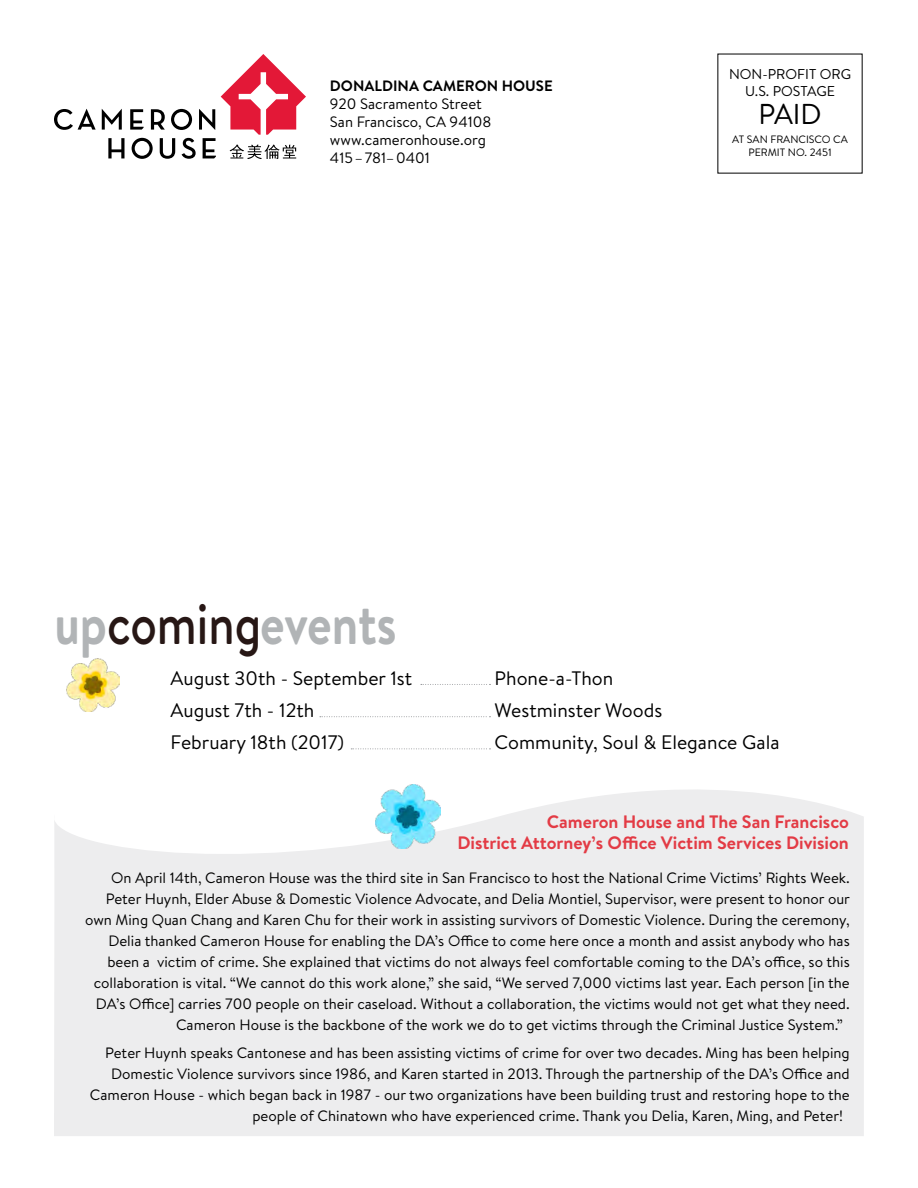
<style>
.page{position:relative;width:918px;height:1188px;background:#fff}
.page>*{position:absolute;margin:0;border:0;box-sizing:border-box;transform-origin:0 0}
.t1{font:700 57.6px "Brandon Text";color:#b1b4b6;scale:.83 1}
.t2{font:28.65px "Brandon Text";color:#000}
.t3{font:19.5px "Brandon Text";color:#000}
.t4{font:700 18px/21px "Brandon Text";color:#e33b45;text-align:right}
.t5{font:15px/18px "Brandon Text";color:#000}
.t6{font:700 15px "Brandon Text";color:#000}
.t7{font:14.25px/17.1px "Brandon Text";color:#000;text-align:center}
.t8{font:10.65px/12.8px "Brandon Text";color:#000;text-align:center}
.s1{font-weight:500;color:#271715}
</style>
<div class="page">
<svg style="left:54px;top:789px;width:810px;height:347px;fill:#ededee"></svg>
<svg style="left:54px;top:109px;width:42px;height:21px"></svg>
<svg style="left:102px;top:54px;width:204px;height:105px"></svg>
<svg style="left:421px;top:684px;width:69px;height:1px"></svg>
<svg style="left:320px;top:716px;width:170px;height:1px"></svg>
<svg style="left:351px;top:748px;width:139px;height:1px"></svg>
<img style="left:67px;top:659px;width:53px;height:53px">
<img style="left:376px;top:784px;width:65px;height:65px">
<p class="t6" style="left:330px;top:76px;width:224px">DONALDINA CAMERON HOUSE</p>
<p class="t5" style="left:330px;top:95px;width:163px">920 Sacramento Street<br>San Francisco, CA 94108 www.cameronhouse.org<br>415–781–0401</p>
<p class="t7" style="left:729px;top:65px;width:124px">NON-PROFIT ORG<br>U.S. POSTAGE</p>
<h2 class="t2" style="left:758px;top:94px;width:65px">PAID</h2>
<p class="t8" style="left:732px;top:132px;width:117px">AT SAN FRANCISCO CA<br>PERMIT NO. 2451</p>
<h1 class="t1" style="left:54px;top:584px;width:414px">up<span class="s1">coming</span>events</h1>
<h3 class="t3" style="left:171px;top:665px;width:243px">August 30th - September 1st</h3>
<h3 class="t3" style="left:495px;top:665px;width:120px">Phone-a-Thon</h3>
<h3 class="t3" style="left:171px;top:697px;width:145px">August 7th - 12th</h3>
<h3 class="t3" style="left:495px;top:697px;width:169px">Westminster Woods</h3>
<h3 class="t3" style="left:171px;top:729px;width:175px">February 18th (2017)</h3>
<h3 class="t3" style="left:495px;top:729px;width:286px">Community, Soul &amp; Elegance Gala</h3>
<p class="t4" style="left:457px;top:811px;width:393px">Cameron House and The San Francisco<br>District Attorney’s Office Victim Services Division</p>
<p class="t5" style="left:111px;top:868px;width:740px">On April 14th, Cameron House was the third site in San Francisco to host the National Crime Victims’ Rights Week.</p>
<p class="t5" style="left:106px;top:889px;width:746px">Peter Huynh, Elder Abuse &amp; Domestic Violence Advocate, and Delia Montiel, Supervisor, were present to honor our</p>
<p class="t5" style="left:85px;top:910px;width:766px">own Ming Quan Chang and Karen Chu for their work in assisting survivors of Domestic Violence. During the ceremony,</p>
<p class="t5" style="left:108px;top:931px;width:743px">Delia thanked Cameron House for enabling the DA’s Office to come here once a month and assist anybody who has</p>
<p class="t5" style="left:107px;top:952px;width:744px">been a victim of crime. She explained that victims do not always feel comfortable coming to the DA’s office, so this</p>
<p class="t5" style="left:94px;top:973px;width:757px">collaboration is vital. “We cannot do this work alone,” she said, “We served 7,000 victims last year. Each person [in the</p>
<p class="t5" style="left:96px;top:994px;width:756px">DA’s Office] carries 700 people on their caseload. Without a collaboration, the victims would not get what they need.</p>
<p class="t5" style="left:176px;top:1015px;width:668px">Cameron House is the backbone of the work we do to get victims through the Criminal Justice System.”</p>
<p class="t5" style="left:105px;top:1043px;width:746px">Peter Huynh speaks Cantonese and has been assisting victims of crime for over two decades. Ming has been helping</p>
<p class="t5" style="left:111px;top:1064px;width:740px">Domestic Violence survivors since 1986, and Karen started in 2013. Through the partnership of the DA’s Office and</p>
<p class="t5" style="left:90px;top:1085px;width:761px">Cameron House - which began back in 1987 - our two organizations have been building trust and restoring hope to the</p>
<p class="t5" style="left:252px;top:1106px;width:592px">people of Chinatown who have experienced crime. Thank you Delia, Karen, Ming, and Peter!</p>
</div>
